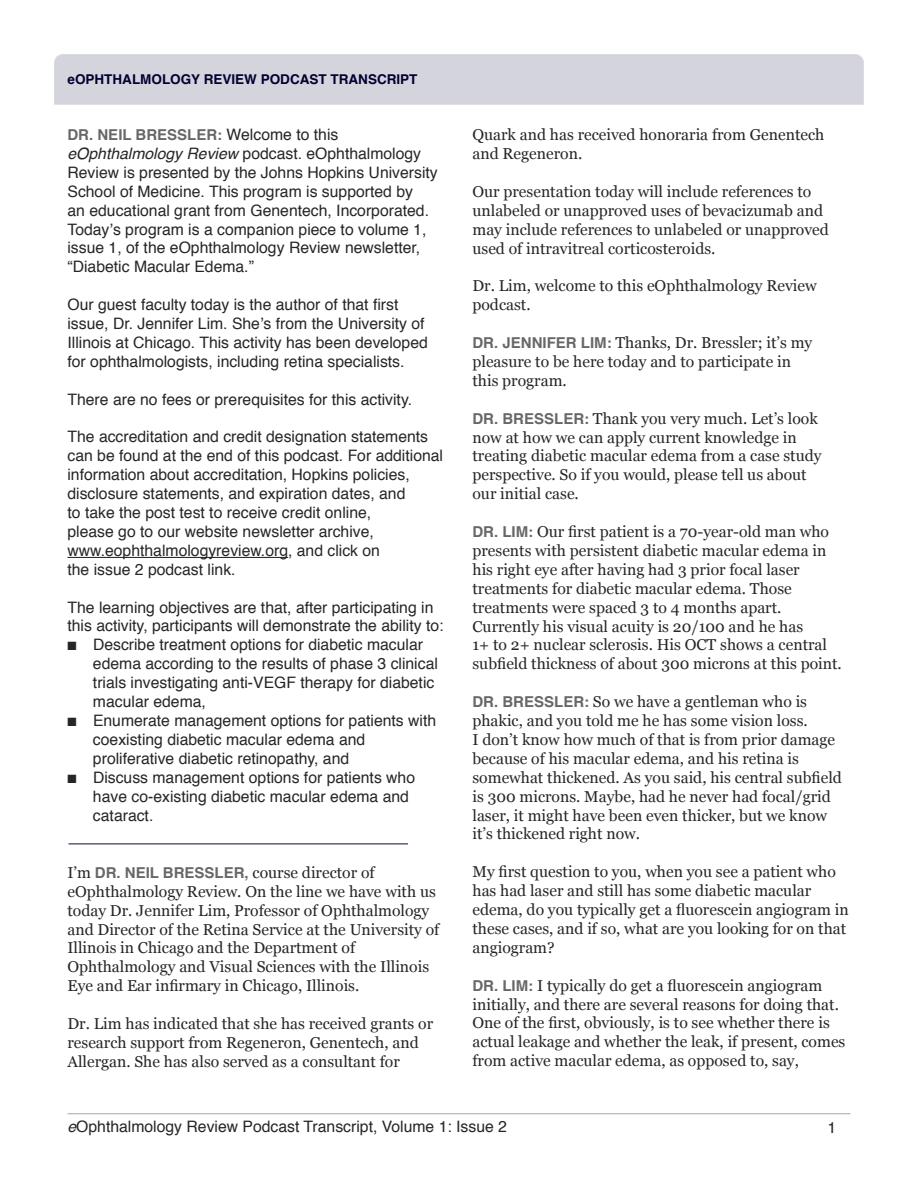
<style>
.page{position:relative;width:918px;height:1188px;background:#fff}
.page>*{position:absolute;margin:0;border:0;box-sizing:border-box;transform-origin:0 0}
.t1{font:15.75px/18.9px "Georgia";color:#272627}
.t2{font:15.75px/18.9px "Helvetica";color:#272627}
.t3{font:700 15px "Helvetica";color:#686768}
.t4{font:700 13.5px "Helvetica";color:#003}
.s1{font-weight:400;font-size:15.75px;color:#272627}
.s2{font-style:italic}
.s3{font-family:"Helvetica";font-weight:700;font-size:15px;color:#686768}
</style>
<div class="page">
<div style="left:54px;top:54px;width:810px;height:50px;background:#d4d4dc"></div>
<hr style="left:68px;top:557px;width:220px;height:1px;background:#272627">
<hr style="left:68px;top:1113px;width:782px;height:1px;background:#a3a3b6">
<hr style="left:69px;top:843px;width:339px;height:2px;background:#5c5c7c">
<p class="t4" style="left:68px;top:73px;width:352px">EOPHTHALMOLOGY REVIEW PODCAST TRANSCRIPT</p>
<p class="t3" style="left:68px;top:129px;width:272px">DR. NEIL BRESSLER: <span class="s1">Welcome to this</span></p>
<p class="t2" style="left:67px;top:145px;width:372px"><span class="s2">eOphthalmology Review</span> podcast. eOphthalmology Review is presented by the Johns Hopkins University School of Medicine. This program is supported by<br>an educational grant from Genentech, Incorporated.<br>Today’s program is a companion piece to volume 1, issue 1, of the eOphthalmology Review newsletter, “Diabetic Macular Edema.”</p>
<p class="t2" style="left:67px;top:296px;width:362px">Our guest faculty today is the author of that first issue, Dr. Jennifer Lim. She’s from the University of Illinois at Chicago. This activity has been developed for ophthalmologists, including retina specialists.</p>
<p class="t2" style="left:67px;top:391px;width:346px">There are no fees or prerequisites for this activity.</p>
<p class="t2" style="left:67px;top:429px;width:377px">The accreditation and credit designation statements can be found at the end of this podcast. For additional information about accreditation, Hopkins policies, disclosure statements, and expiration dates, and<br>to take the post test to receive credit online,<br>please go to our website newsletter archive, www.eophthalmologyreview.org, and click on<br>the issue 2 podcast link.</p>
<p class="t2" style="left:67px;top:599px;width:378px">The learning objectives are that, after participating in this activity, participants will demonstrate the ability to:</p>
<p class="t2" style="left:93px;top:637px;width:346px;text-indent:-25px">■ Describe treatment options for diabetic macular edema according to the results of phase 3 clinical trials investigating anti-VEGF therapy for diabetic macular edema,</p>
<p class="t2" style="left:93px;top:712px;width:345px;text-indent:-25px">■ Enumerate management options for patients with coexisting diabetic macular edema and proliferative diabetic retinopathy, and</p>
<p class="t2" style="left:93px;top:769px;width:324px;text-indent:-25px">■ Discuss management options for patients who have co-existing diabetic macular edema and cataract.</p>
<p class="t1" style="left:67px;top:863px;width:373px">I’m <span class="s3">DR. NEIL BRESSLER,</span> course director of eOphthalmology Review. On the line we have with us today Dr. Jennifer Lim, Professor of Ophthalmology and Director of the Retina Service at the University of Illinois in Chicago and the Department of Ophthalmology and Visual Sciences with the Illinois Eye and Ear infirmary in Chicago, Illinois.</p>
<p class="t1" style="left:67px;top:1014px;width:367px">Dr. Lim has indicated that she has received grants or research support from Regeneron, Genentech, and<br>Allergan. She has also served as a consultant for</p>
<p class="t1" style="left:472px;top:125px;width:353px">Quark and has received honoraria from Genentech and Regeneron.</p>
<p class="t1" style="left:472px;top:182px;width:358px">Our presentation today will include references to unlabeled or unapproved uses of bevacizumab and may include references to unlabeled or unapproved used of intravitreal corticosteroids.</p>
<p class="t1" style="left:472px;top:276px;width:346px">Dr. Lim, welcome to this eOphthalmology Review podcast.</p>
<p class="t1" style="left:472px;top:333px;width:341px"><span class="s3">DR. JENNIFER LIM:</span> Thanks, Dr. Bressler; it’s my pleasure to be here today and to participate in this program.</p>
<p class="t1" style="left:472px;top:409px;width:351px"><span class="s3">DR. BRESSLER:</span> Thank you very much. Let’s look now at how we can apply current knowledge in treating diabetic macular edema from a case study perspective. So if you would, please tell us about our initial case.</p>
<p class="t1" style="left:472px;top:522px;width:371px"><span class="s3">DR. LIM:</span> Our first patient is a 70-year-old man who presents with persistent diabetic macular edema in his right eye after having had 3 prior focal laser treatments for diabetic macular edema. Those treatments were spaced 3 to 4 months apart.<br>Currently his visual acuity is 20/100 and he has<br>1+ to 2+ nuclear sclerosis. His OCT shows a central subfield thickness of about 300 microns at this point.</p>
<p class="t1" style="left:472px;top:692px;width:371px"><span class="s3">DR. BRESSLER:</span> So we have a gentleman who is phakic, and you told me he has some vision loss.<br>I don’t know how much of that is from prior damage because of his macular edema, and his retina is somewhat thickened. As you said, his central subfield is 300 microns. Maybe, had he never had focal/grid laser, it might have been even thicker, but we know it’s thickened right now.</p>
<p class="t1" style="left:473px;top:862px;width:378px">My first question to you, when you see a patient who has had laser and still has some diabetic macular edema, do you typically get a fluorescein angiogram in these cases, and if so, what are you looking for on that angiogram?</p>
<p class="t1" style="left:472px;top:976px;width:374px"><span class="s3">DR. LIM:</span> I typically do get a fluorescein angiogram initially, and there are several reasons for doing that.<br>One of the first, obviously, is to see whether there is actual leakage and whether the leak, if present, comes from active macular edema, as opposed to, say,</p>
<p class="t2" style="left:68px;top:1119px;width:441px"><span class="s2">e</span>Ophthalmology Review Podcast Transcript, Volume 1: Issue 2</p>
<p class="t2" style="left:828px;top:1119px;width:10px">1</p>
</div>
